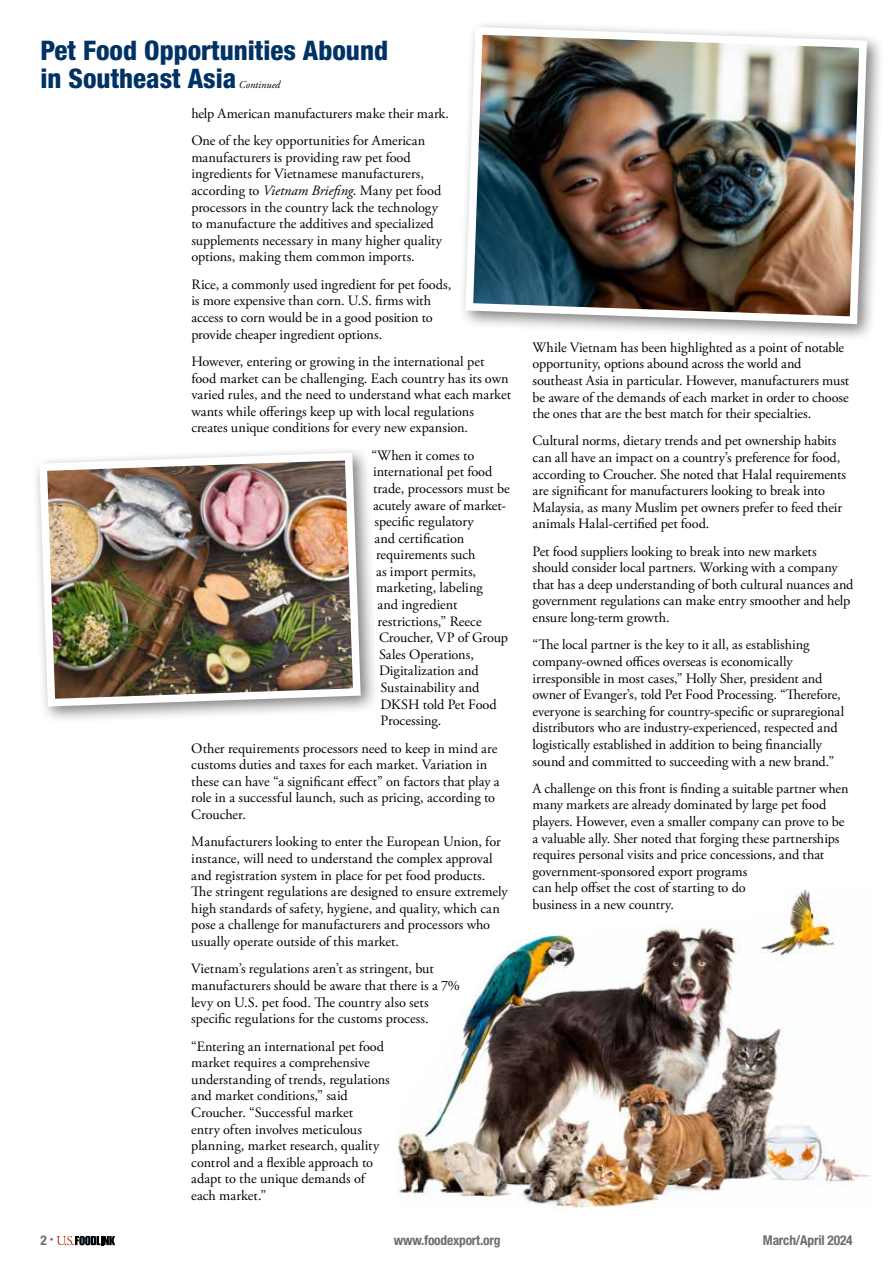
<style>
.page{position:relative;width:894px;height:1263px;background:#fff}
.page>*{position:absolute;margin:0;border:0;box-sizing:border-box;transform-origin:0 0}
.t1{font:800 condensed 27px/28.5px "Helvetica Neue LT Std";color:#003263}
.t2{font:14.25px/16.6px "Adobe Garamond Pro";color:#000}
.t3{font:700 condensed 13.5px "Helvetica Neue LT Std";letter-spacing:-.015em;color:#6d6e71}
.t4{font:italic 10.5px "Adobe Garamond Pro";color:#000}
.s1{font-style:italic}
</style>
<div class="page">
<div style="left:457px;top:19px;width:427px;height:323px;background:#000;opacity:.5"></div>
<img style="left:461px;top:23px;width:409px;height:305px">
<div style="left:32px;top:445px;width:346px;height:279px;background:#000;opacity:.5"></div>
<img style="left:35px;top:449px;width:329px;height:261px">
<svg style="left:56px;top:1235px;width:59px;height:10px"></svg>
<img style="left:397px;top:889px;width:474px;height:320px">
<h1 class="t1" style="left:40px;top:35px;width:349px">Pet Food Opportunities Abound in Southeast Asia</h1>
<p class="t4" style="left:239px;top:79px;width:43px">Continued</p>
<p class="t2" style="left:191px;top:100px;width:259px;line-height:27.5px">help American manufacturers make their mark.<br>One of the key opportunities for American</p>
<p class="t2" style="left:191px;top:149px;width:252px">manufacturers is providing raw pet food ingredients for Vietnamese manufacturers, according to <span class="s1">Vietnam Briefing</span>. Many pet food processors in the country lack the technology to manufacture the additives and specialized supplements necessary in many higher quality options, making them common imports.</p>
<p class="t2" style="left:191px;top:276px;width:261px">Rice, a commonly used ingredient for pet foods, is more expensive than corn. U.S. firms with access to corn would be in a good position to provide cheaper ingredient options.</p>
<p class="t2" style="left:191px;top:353px;width:321px">However, entering or growing in the international pet food market can be challenging. Each country has its own varied rules, and the need to understand what each market wants while offerings keep up with local regulations creates unique conditions for every new expansion.</p>
<p class="t2" style="left:371px;top:447px;width:104px">“When it comes to</p>
<p class="t2" style="left:373px;top:464px;width:121px">international pet food</p>
<p class="t2" style="left:373px;top:480px;width:138px">trade, processors must be</p>
<p class="t2" style="left:373px;top:497px;width:134px">acutely aware of market-</p>
<p class="t2" style="left:374px;top:514px;width:101px">specific regulatory</p>
<p class="t2" style="left:374px;top:530px;width:91px">and certification</p>
<p class="t2" style="left:376px;top:547px;width:101px">requirements such</p>
<p class="t2" style="left:376px;top:563px;width:102px">as import permits,</p>
<p class="t2" style="left:376px;top:580px;width:108px">marketing, labeling</p>
<p class="t2" style="left:377px;top:597px;width:81px">and ingredient</p>
<p class="t2" style="left:377px;top:613px;width:106px">restrictions,” Reece</p>
<p class="t2" style="left:379px;top:630px;width:131px">Croucher, VP of Group</p>
<p class="t2" style="left:379px;top:646px;width:96px">Sales Operations,</p>
<p class="t2" style="left:379px;top:663px;width:101px">Digitalization and</p>
<p class="t2" style="left:380px;top:679px;width:100px">Sustainability and</p>
<p class="t2" style="left:380px;top:696px;width:118px">DKSH told Pet Food</p>
<p class="t2" style="left:380px;top:713px;width:62px">Processing.</p>
<p class="t2" style="left:191px;top:740px;width:310px">Other requirements processors need to keep in mind are customs duties and taxes for each market. Variation in these can have “a significant effect” on factors that play a role in a successful launch, such as pricing, according to Croucher.</p>
<p class="t2" style="left:191px;top:834px;width:318px">Manufacturers looking to enter the European Union, for instance, will need to understand the complex approval and registration system in place for pet food products.<br>The stringent regulations are designed to ensure extremely high standards of safety, hygiene, and quality, which can pose a challenge for manufacturers and processors who usually operate outside of this market.</p>
<p class="t2" style="left:191px;top:961px;width:270px">Vietnam’s regulations aren’t as stringent, but manufacturers should be aware that there is a 7% levy on U.S. pet food. The country also sets specific regulations for the customs process.</p>
<p class="t2" style="left:191px;top:1038px;width:200px">“Entering an international pet food market requires a comprehensive understanding of trends, regulations and market conditions,” said<br>Croucher. “Successful market<br>entry often involves meticulous planning, market research, quality control and a flexible approach to adapt to the unique demands of each market.”</p>
<p class="t2" style="left:532px;top:339px;width:318px">While Vietnam has been highlighted as a point of notable opportunity, options abound across the world and southeast Asia in particular. However, manufacturers must be aware of the demands of each market in order to choose the ones that are the best match for their specialties.</p>
<p class="t2" style="left:532px;top:433px;width:315px">Cultural norms, dietary trends and pet ownership habits can all have an impact on a country’s preference for food, according to Croucher. She noted that Halal requirements are significant for manufacturers looking to break into Malaysia, as many Muslim pet owners prefer to feed their animals Halal-certified pet food.</p>
<p class="t2" style="left:532px;top:543px;width:322px">Pet food suppliers looking to break into new markets should consider local partners. Working with a company that has a deep understanding of both cultural nuances and government regulations can make entry smoother and help ensure long-term growth.</p>
<p class="t2" style="left:532px;top:637px;width:313px">“The local partner is the key to it all, as establishing company-owned offices overseas is economically irresponsible in most cases,” Holly Sher, president and owner of Evanger’s, told Pet Food Processing. “Therefore, everyone is searching for country-specific or supraregional distributors who are industry-experienced, respected and logistically established in addition to being financially sound and committed to succeeding with a new brand.”</p>
<p class="t2" style="left:532px;top:780px;width:317px">A challenge on this front is finding a suitable partner when many markets are already dominated by large pet food players. However, even a smaller company can prove to be a valuable ally. Sher noted that forging these partnerships requires personal visits and price concessions, and that government-sponsored export programs<br>can help offset the cost of starting to do<br>business in a new country.</p>
<p class="t3" style="left:40px;top:1232px;width:15px">2 <sup>•</sup></p>
<p class="t3" style="left:393px;top:1232px;width:108px">www.foodexport.org</p>
<p class="t3" style="left:762px;top:1232px;width:91px">March/April 2024</p>
</div>
